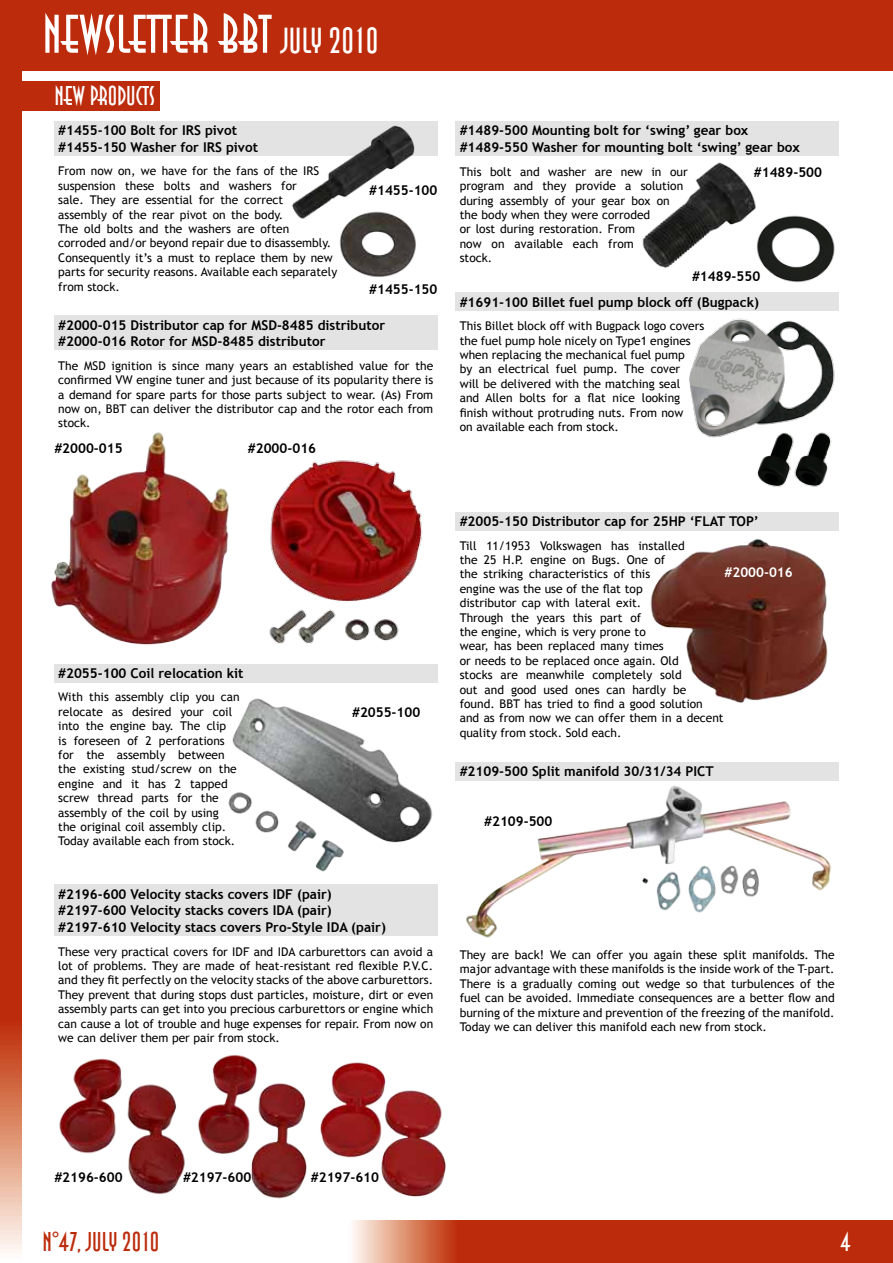
<style>
.page{position:relative;width:893px;height:1263px;background:#fff}
.page>*{position:absolute;margin:0;border:0;box-sizing:border-box;transform-origin:0 0}
.t1{font:54px "Anna Std";color:#fff}
.t2{font:27px "Anna Std";color:#bc2b0b}
.t3{font:27px "Anna Std";color:#fff}
.t4{font:700 13.5px/16.2px "Trebuchet MS";color:#000}
.t5{font:700 13.5px "Trebuchet MS";color:#fff}
.t6{font:12px/14.4px "Trebuchet MS";color:#000}
.s1{font-size:36px}
</style>
<div class="page">
<div style="left:0;top:0;width:893px;height:70px;background:#bc2b0b"></div>
<svg style="left:0;top:70px;width:21px;height:1184px;background:#c23f20"></svg>
<svg style="left:352px;top:1220px;width:540px;height:43px;background:#c24021"></svg>
<hr style="left:892px;top:51px;width:1px;height:1212px;background:#fff">
<div style="left:12px;top:81px;width:147px;height:30px;background:#bc2b0b"></div>
<div style="left:54px;top:121px;width:383px;height:35px;background:#e3e3e3"></div>
<img style="left:292px;top:125px;width:123px;height:94px">
<img style="left:336px;top:208px;width:80px;height:69px">
<div style="left:455px;top:121px;width:384px;height:35px;background:#e3e3e3"></div>
<img style="left:642px;top:162px;width:114px;height:106px">
<img style="left:754px;top:212px;width:81px;height:71px">
<div style="left:455px;top:292px;width:384px;height:19px;background:#e3e3e3"></div>
<img style="left:689px;top:318px;width:146px;height:169px">
<div style="left:54px;top:316px;width:383px;height:34px;background:#e3e3e3"></div>
<img style="left:51px;top:432px;width:178px;height:213px">
<img style="left:269px;top:460px;width:169px;height:208px">
<div style="left:455px;top:512px;width:384px;height:18px;background:#e3e3e3"></div>
<img style="left:650px;top:538px;width:178px;height:165px">
<div style="left:54px;top:664px;width:383px;height:18px;background:#e3e3e3"></div>
<img style="left:228px;top:698px;width:204px;height:174px">
<div style="left:455px;top:762px;width:384px;height:18px;background:#e3e3e3"></div>
<img style="left:455px;top:780px;width:384px;height:158px">
<div style="left:54px;top:885px;width:383px;height:51px;background:#e3e3e3"></div>
<img style="left:59px;top:1058px;width:126px;height:136px">
<img style="left:198px;top:1055px;width:109px;height:144px">
<img style="left:320px;top:1062px;width:126px;height:135px">
<h1 class="t1" style="left:43px;top:5px;width:337px">NEWSLETTER BBT <span class="s1">JULY 2010</span></h1>
<h2 class="t3" style="left:54px;top:81px;width:102px">NEW PRODUCTS</h2>
<p class="t4" style="left:58px;top:122px;width:201px">#1455-100 Bolt for IRS pivot #1455-150 Washer for IRS pivot</p>
<p class="t6" style="left:58px;top:164px;width:280px">From now on, we have for the fans of the IRS suspension these bolts and washers for<br>sale. They are essential for the correct<br>assembly of the rear pivot on the body.<br>The old bolts and the washers are often corroded and/or beyond repair due to disassembly.<br>Consequently it’s a must to replace them by new parts for security reasons. Available each separately from stock.</p>
<p class="t4" style="left:369px;top:182px;width:70px">#1455-100</p>
<p class="t4" style="left:369px;top:281px;width:70px">#1455-150</p>
<p class="t4" style="left:58px;top:317px;width:328px">#2000-015 Distributor cap for MSD-8485 distributor #2000-016 Rotor for MSD-8485 distributor</p>
<p class="t6" style="left:58px;top:358px;width:376px;text-align:justify">The MSD ignition is since many years an established value for the confirmed VW engine tuner and just because of its popularity there is a demand for spare parts for those parts subject to wear. (As) From now on, BBT can deliver the distributor cap and the rotor each from stock.</p>
<p class="t4" style="left:54px;top:440px;width:70px">#2000-015</p>
<p class="t4" style="left:248px;top:440px;width:70px">#2000-016</p>
<p class="t4" style="left:460px;top:122px;width:342px">#1489-500 Mounting bolt for ‘swing’ gear box #1489-550 Washer for mounting bolt ‘swing’ gear box</p>
<p class="t6" style="left:460px;top:164px;width:229px">This bolt and washer are new in our program and they provide a solution during assembly of your gear box on the body when they were corroded<br>or lost during restoration. From<br>now on available each from<br>stock.</p>
<p class="t4" style="left:754px;top:164px;width:70px">#1489-500</p>
<p class="t4" style="left:460px;top:264px;width:302px;line-height:25.3px;text-align:right">#1489-550<br>#1691-100 Billet fuel pump block off (Bugpack)</p>
<p class="t6" style="left:460px;top:319px;width:246px">This Billet block off with Bugpack logo covers the fuel pump hole nicely on Type1 engines when replacing the mechanical fuel pump<br>by an electrical fuel pump. The cover<br>will be delivered with the matching seal<br>and Allen bolts for a flat nice looking finish without protruding nuts. From now<br>on available each from stock.</p>
<p class="t4" style="left:58px;top:665px;width:187px">#2055-100 Coil relocation kit</p>
<p class="t6" style="left:58px;top:690px;width:183px">With this assembly clip you can relocate as desired your coil into the engine bay. The clip<br>is foreseen of 2 perforations for the assembly between the existing stud/screw on the engine and it has 2 tapped screw thread parts for the assembly of the coil by using<br>the original coil assembly clip.<br>Today available each from stock.</p>
<p class="t4" style="left:352px;top:704px;width:70px">#2055-100</p>
<p class="t4" style="left:58px;top:886px;width:329px">#2196-600 Velocity stacks covers IDF (pair) #2197-600 Velocity stacks covers IDA (pair) #2197-610 Velocity stacs covers Pro-Style IDA (pair)</p>
<p class="t6" style="left:58px;top:944px;width:376px;text-align:justify">These very practical covers for IDF and IDA carburettors can avoid a lot of problems. They are made of heat-resistant red flexible P.V.C. and they fit perfectly on the velocity stacks of the above carburettors.<br>They prevent that during stops dust particles, moisture, dirt or even assembly parts can get into you precious carburettors or engine which can cause a lot of trouble and huge expenses for repair. From now on we can deliver them per pair from stock.</p>
<p class="t4" style="left:460px;top:513px;width:301px">#2005-150 Distributor cap for 25HP ‘FLAT TOP’</p>
<p class="t6" style="left:460px;top:538px;width:265px">Till 11/1953 Volkswagen has installed<br>the 25 H.P. engine on Bugs. One of<br>the striking characteristics of this<br>engine was the use of the flat top<br>distributor cap with lateral exit.<br>Through the years this part of<br>the engine, which is very prone to<br>wear, has been replaced many times<br>or needs to be replaced once again. Old<br>stocks are meanwhile completely sold<br>out and good used ones can hardly be found. BBT has tried to find a good solution and as from now we can offer them in a decent quality from stock. Sold each.</p>
<p class="t5" style="left:724px;top:564px;width:70px">#2000-016</p>
<p class="t4" style="left:460px;top:763px;width:256px">#2109-500 Split manifold 30/31/34 PICT</p>
<p class="t4" style="left:484px;top:813px;width:70px">#2109-500</p>
<p class="t6" style="left:460px;top:948px;width:376px;text-align:justify">They are back! We can offer you again these split manifolds. The major advantage with these manifolds is the inside work of the T-part.<br>There is a gradually coming out wedge so that turbulences of the fuel can be avoided. Immediate consequences are a better flow and burning of the mixture and prevention of the freezing of the manifold.<br>Today we can deliver this manifold each new from stock.</p>
<p class="t4" style="left:54px;top:1169px;width:70px">#2196-600</p>
<p class="t4" style="left:183px;top:1169px;width:70px">#2197-600</p>
<p class="t4" style="left:311px;top:1169px;width:70px">#2197-610</p>
<h2 class="t2" style="left:43px;top:1227px;width:118px">N°47, JULY 2010</h2>
<h2 class="t3" style="left:841px;top:1227px;width:11px">4</h2>
</div>
